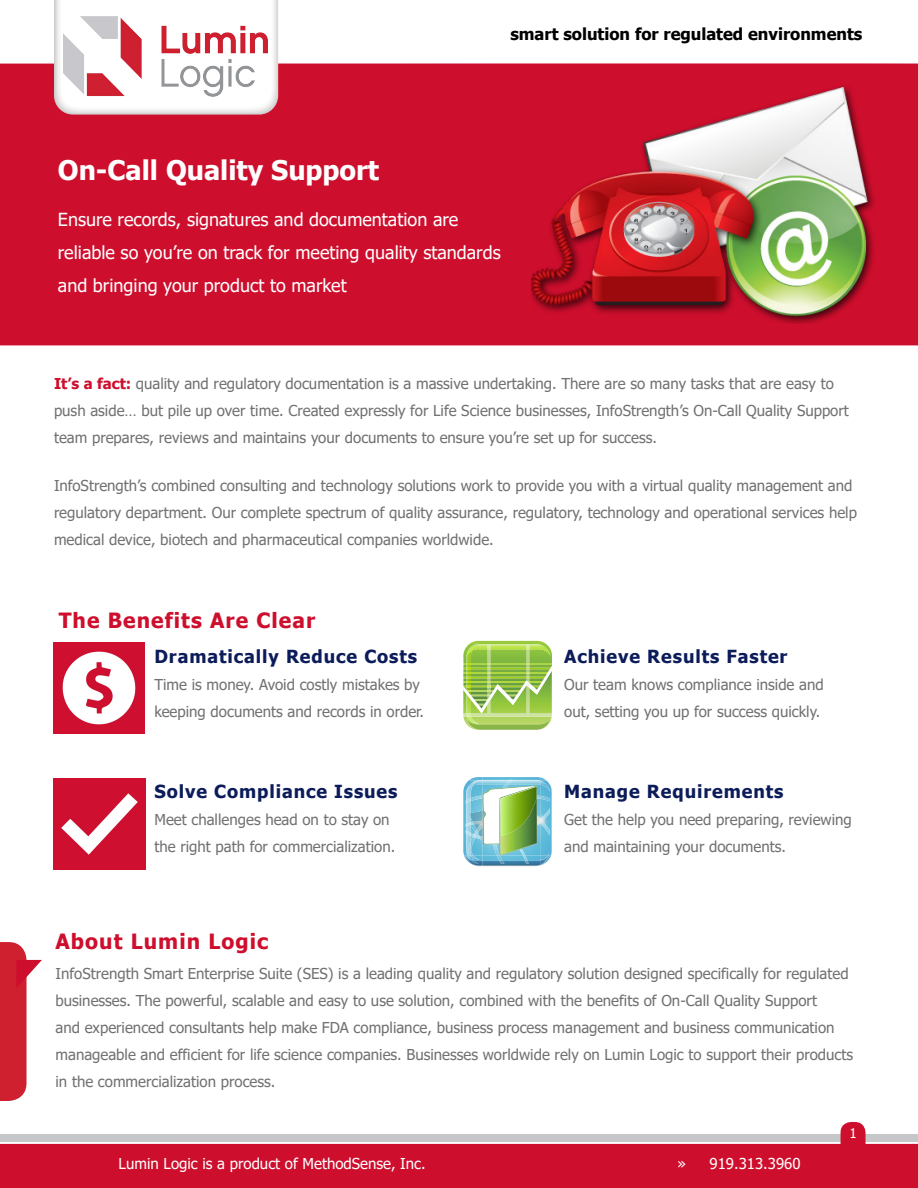
<style>
.page{position:relative;width:918px;height:1188px;background:#fff}
.page>*{position:absolute;margin:0;border:0;box-sizing:border-box;transform-origin:0 0}
.t1{font:700 27px "Tahoma";color:#fff}
.t2{font:700 21px "Tahoma";letter-spacing:.05em;color:#ce0e2d}
.Body{font:700 21px "Tahoma";letter-spacing:.05em;color:#ce0e2d}
.t3{font:18px/33px "Tahoma";color:#fff}
.sub_header{font:700 18px "Tahoma";letter-spacing:.05em;color:#0c1c5a}
.t4{font:700 16.5px "Tahoma";color:#000}
.Body-2{font:15px/27px "Tahoma";color:#727172}
.t5{font:15px "Tahoma";color:#fff}
.t6{font:13.5px "Tahoma";color:#fff}
.s1{font-weight:700;color:#ce0e2d}
.s2{font-style:inherit}
</style>
<div class="page">
<div style="left:0;top:1134px;width:918px;height:18px;background:#c5c7c9"></div>
<div style="left:0;top:63px;width:918px;height:282px;background:#ce0e2d"></div>
<img style="left:54px;top:0;width:224px;height:115px">
<img style="left:532px;top:82px;width:347px;height:241px">
<svg style="left:463px;top:641px;width:89px;height:89px;background:#a3cb60"></svg>
<img style="left:488px;top:645px;width:41px;height:4px">
<img style="left:463px;top:785px;width:2px;height:73px">
<img style="left:551px;top:787px;width:1px;height:68px">
<svg style="left:465px;top:777px;width:86px;height:89px"></svg>
<img style="left:501px;top:787px;width:36px;height:49px">
<img style="left:64px;top:17px;width:204px;height:79px">
<svg style="left:0;top:942px;width:42px;height:159px"></svg>
<div style="left:0;top:1141px;width:918px;height:47px;background:#ce0e2d"></div>
<div style="left:841px;top:1122px;width:25px;height:38px;background:#ce0e2d;border-radius:11px"></div>
<img style="left:54px;top:642px;width:91px;height:92px">
<img style="left:54px;top:778px;width:91px;height:92px">
<p class="t4" style="left:510px;top:22px;width:354px">smart solution for regulated environments</p>
<p class="t1" style="left:58px;top:151px;width:323px">On-Call Quality Support</p>
<p class="t3" style="left:58px;top:204px;width:444px">Ensure records, signatures and documentation are reliable so you’re on track for meeting quality standards and bringing your product to market</p>
<p class="Body-2" style="left:54px;top:371px;width:796px"><span class="s1">It’s a fact:</span> quality and regulatory documentation is a massive undertaking. There are so many tasks that are easy to push aside… but pile up over time. Created expressly for Life Science businesses, InfoStrength’s On-Call Quality Support team prepares, reviews and maintains your documents to ensure you’re set up for success.</p>
<p class="Body-2" style="left:54px;top:473px;width:805px">InfoStrength’s combined consulting and technology solutions work to provide you with a virtual quality management and regulatory department. Our complete spectrum of quality assurance, regulatory, technology and operational services help medical device, biotech and pharmaceutical companies worldwide.</p>
<p class="t2" style="left:59px;top:606px;width:258px">The Benefits Are Clear</p>
<p class="sub_header" style="left:154px;top:644px;width:264px">Dramatically Reduce Costs</p>
<p class="Body-2" style="left:154px;top:672px;width:271px">Time is money. Avoid costly mistakes by keeping documents and records in order.</p>
<p class="sub_header" style="left:154px;top:779px;width:245px">Solve Compliance Issues</p>
<p class="Body-2" style="left:154px;top:807px;width:242px">Meet challenges head on to stay on the right path for commercialization.</p>
<p class="sub_header" style="left:564px;top:644px;width:225px">Achieve Results Faster</p>
<p class="Body-2" style="left:564px;top:672px;width:261px">Our team knows compliance inside and out, setting you up for success quickly.</p>
<p class="sub_header" style="left:564px;top:779px;width:221px">Manage Requirements</p>
<p class="Body-2" style="left:564px;top:807px;width:289px">Get the help you need preparing, reviewing and maintaining your documents.</p>
<p class="Body" style="left:56px;top:927px;width:214px"><span class="s2">About</span> Lumin Logic</p>
<p class="Body-2" style="left:56px;top:961px;width:799px">InfoStrength Smart Enterprise Suite (SES) is a leading quality and regulatory solution designed specifically for regulated businesses. The powerful, scalable and easy to use solution, combined with the benefits of On-Call Quality Support<br>and experienced consultants help make FDA compliance, business process management and business communication manageable and efficient for life science companies. Businesses worldwide rely on Lumin Logic to support their products in the commercialization process.</p>
<p class="t5" style="left:119px;top:1153px;width:309px">Lumin Logic is a product of MethodSense, Inc.</p>
<p class="t5" style="left:678px;top:1153px;width:125px">» 919.313.3960</p>
<p class="t6" style="left:849px;top:1124px;width:9px">1</p>
</div>
